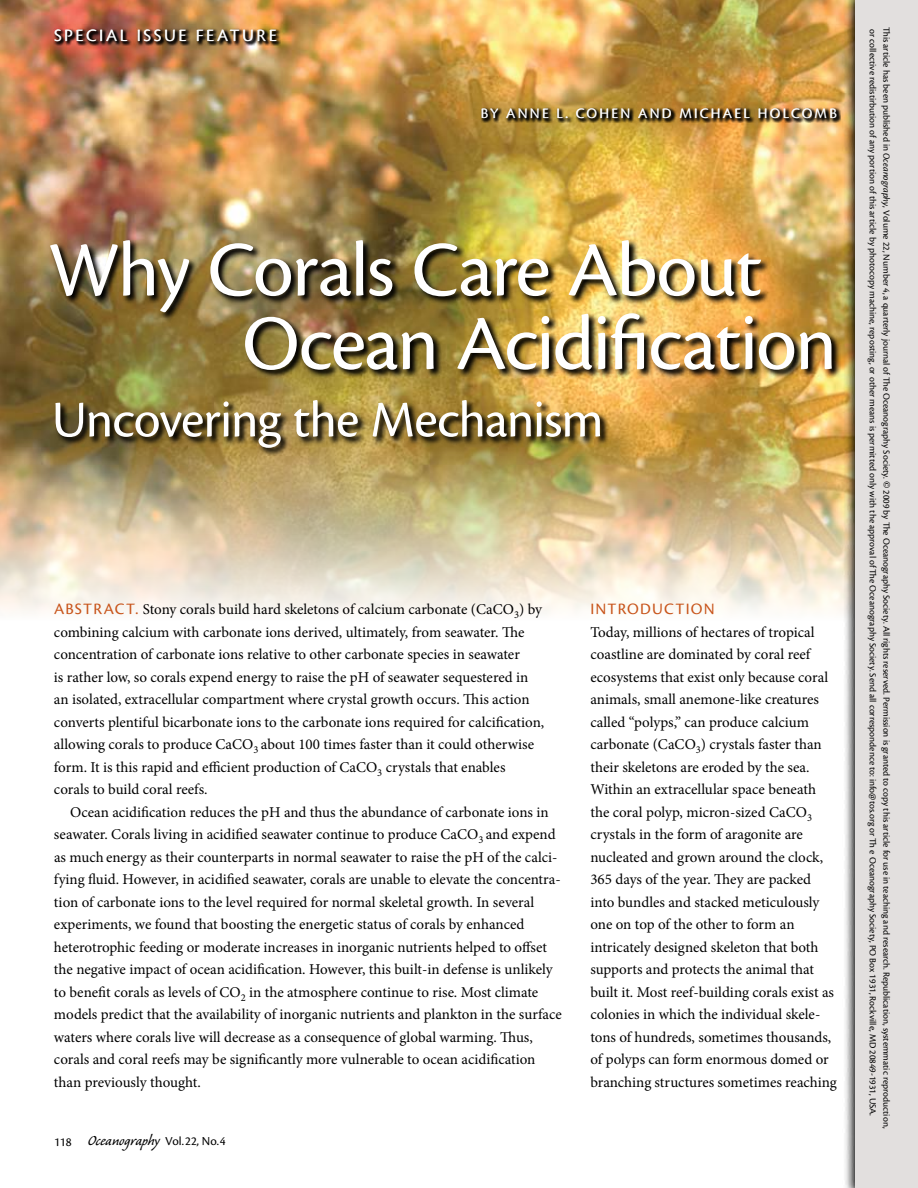
<style>
.page{position:relative;width:918px;height:1188px;background:#fff}
.page>*{position:absolute;margin:0;border:0;box-sizing:border-box;transform-origin:0 0}
.t1{font:81px/73.7px "Cronos Pro";letter-spacing:-.02em;color:#fff}
.t2{font:53.4px "Cronos Pro";letter-spacing:-.02em;color:#fff}
.t3{font:18px "Cronos Pro";letter-spacing:.14em;color:#fff}
.t4{font:16.5px "Cronos Pro";letter-spacing:.075em;color:#c8541a}
.t5{font:15px/22.5px "Minion Pro";color:#000}
.t6{font:15px "Cronos Pro";letter-spacing:.15em;color:#fff}
.t7{font:12.75px "Cronos Pro";color:#000}
.t8{font:9.75px/13.5px "Cronos Pro";color:#000}
.s1{font-family:"Cronos Pro";font-size:16.5px;color:#c8541a}
.s2{font-family:"Caliban";font-size:18px}
.s3{font-style:italic}
.s4{font-family:"Minion Pro";font-weight:600;font-size:10.5px}
</style>
<div class="page">
<img style="left:0;top:0;width:842px;height:439px">
<img style="left:0;top:439px;width:842px;height:175px">
<img style="left:47px;top:238px;width:794px;height:218px">
<img style="left:52px;top:27px;width:229px;height:18px">
<img style="left:479px;top:106px;width:362px;height:17px">
<img style="left:842px;top:0;width:13px;height:1188px">
<div style="left:855px;top:0;width:63px;height:1188px;background:#e2dfde"></div>
<p class="t3" style="left:54px;top:25px;width:224px">SPECIAL ISSUE FEATURE</p>
<p class="t3" style="left:137px;top:25px;width:9px">S</p>
<p class="t6" style="left:481px;top:105px;width:38px">BY ANN</p>
<p class="t6" style="left:542px;top:105px;width:273px">E L. CO HEN AND MICHAEL HO LCOMB</p>
<p class="t6" style="left:506px;top:105px;width:12px">N</p>
<h1 class="t1" style="left:242px;top:233px;width:596px;text-indent:-194px">WHY CORALS CARE ABOUT<br>OCEAN ACIDIFICATION</h1>
<h2 class="t2" style="left:52px;top:389px;width:553px">UNCOVERING THE MECHANISM</h2>
<p class="t5" style="left:54px;top:598px;width:492px"><span class="s1">ABS TRACT.</span> Stony corals build hard skeletons of calcium carbonate (CaCO<sub>3</sub>) by combining calcium with carbonate ions derived, ultimately, from seawater. The concentration of carbonate ions relative to other carbonate species in seawater<br>is rather low, so corals expend energy to raise the pH of seawater sequestered in an isolated, extracellular compartment where crystal growth occurs. This action converts plentiful bicarbonate ions to the carbonate ions required for calcification, allowing corals to produce CaCO<sub>3</sub> about 100 times faster than it could otherwise form. It is this rapid and efficient production of CaCO<sub>3</sub> crystals that enables corals to build coral reefs.</p>
<p class="t5" style="left:54px;top:801px;width:509px;text-indent:16px">Ocean acidification reduces the pH and thus the abundance of carbonate ions in seawater. Corals living in acidified seawater continue to produce CaCO<sub>3</sub> and expend as much energy as their counterparts in normal seawater to raise the pH of the calci&shy;fying fluid. However, in acidified seawater, corals are unable to elevate the concentra&shy;tion of carbonate ions to the level required for normal skeletal growth. In several experiments, we found that boosting the energetic status of corals by enhanced heterotrophic feeding or moderate increases in inorganic nutrients helped to offset the negative impact of ocean acidification. However, this built-in defense is unlikely to benefit corals as levels of CO<sub>2</sub> in the atmosphere continue to rise. Most climate models predict that the availability of inorganic nutrients and plankton in the surface waters where corals live will decrease as a consequence of global warming. Thus, corals and coral reefs may be significantly more vulnerable to ocean acidification than previously thought.</p>
<p class="t7" style="left:54px;top:1134px;width:173px">118 <span class="s2">Oceanography</span> VOL.22, NO.4</p>
<p class="t4" style="left:590px;top:600px;width:113px">INTRODUCTION</p>
<p class="t5" style="left:590px;top:621px;width:248px">Today, millions of hectares of tropical coastline are dominated by coral reef ecosystems that exist only because coral animals, small anemone-like creatures called “polyps,” can produce calcium carbonate (CaCO<sub>3</sub>) crystals faster than their skeletons are eroded by the sea.<br>Within an extracellular space beneath the coral polyp, micron-sized CaCO<sub>3 </sub>crystals in the form of aragonite are nucleated and grown around the clock, 365 days of the year. They are packed into bundles and stacked meticulously one on top of the other to form an intricately designed skeleton that both supports and protects the animal that built it. Most reef-building corals exist as colonies in which the individual skele&shy;tons of hundreds, sometimes thousands, of polyps can form enormous domed or branching structures sometimes reaching</p>
<p class="t8" style="left:893px;top:27px;width:1103px;rotate:90deg">THIS ARTICLE HAS BEEN PUBLISHED IN <span class="s3">Oceanography</span>, VOLUME 22, NUMBER 4, A QUARTERLY JOURNAL OF THE OCEANOGRAPHY SOCIETY. <span class="s4">©</span> 2009 BY THE OCEANOGRAPHY SOCIETY. ALL RIGHTS RESERVED. PERMISSION IS GRANTED TO COPY THIS ARTICLE FOR USE IN TEACHING AND RESEARCH. REPUBLICATION, SYSTEMMATIC REPRODUCTION,<br>OR COLLECTIVE REDISTIRBUTION OF ANY PORTION OF THIS ARTICLE BY PHOTOCOPY MACHINE, REPOSTING, OR OTHER MEANS IS PERMITTED ONLY WITH THE APPROVAL OF THE OCEANOGRAPHY SOCIETY. SEND ALL CORRESPONDENCE TO: INFO@TOS.ORG OR TH E OCEANOGRAPHY SOCIETY, PO BOX 1931, ROCKVILLE, MD 20849-1931, USA.</p>
</div>
